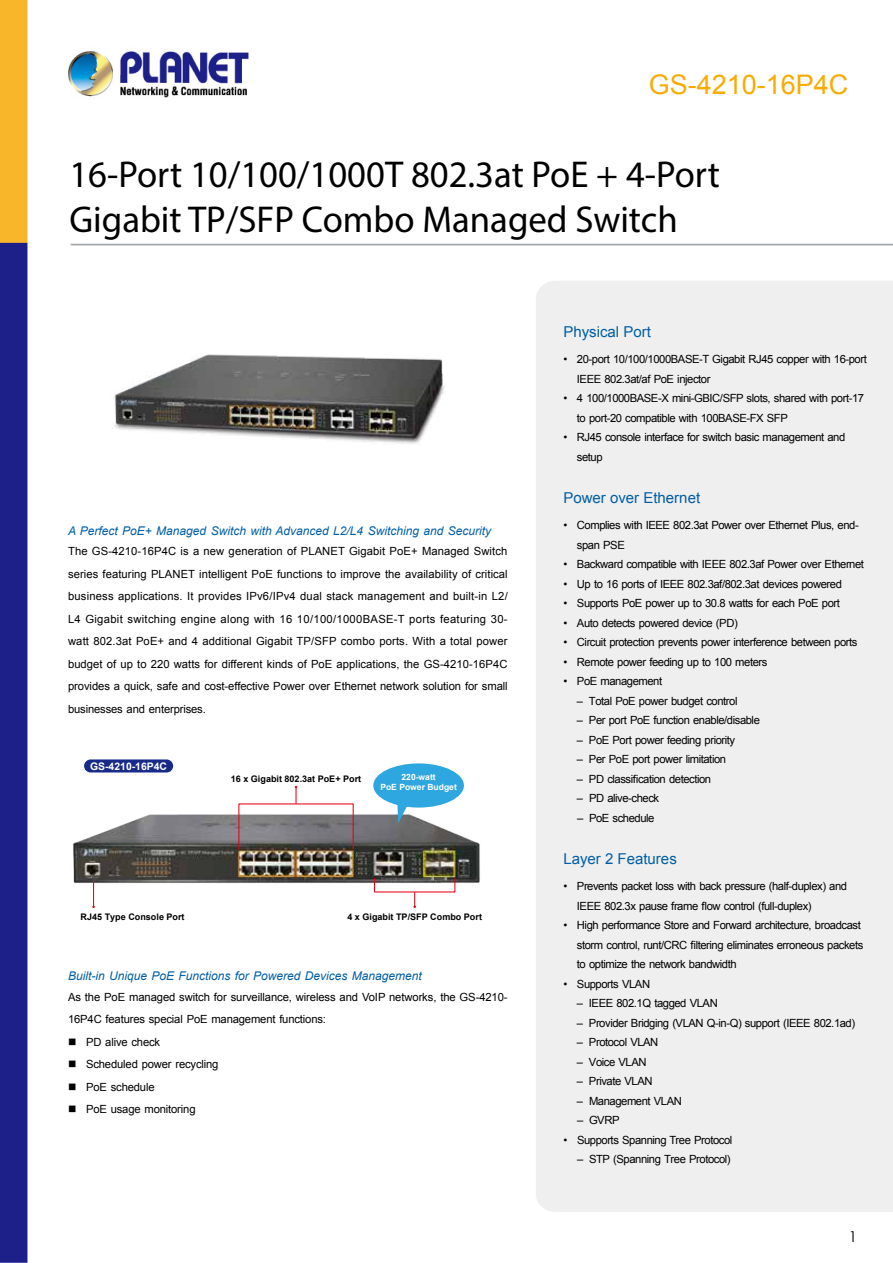
<style>
.page{position:relative;width:893px;height:1263px;background:#fff}
.page>*{position:absolute;margin:0;border:0;box-sizing:border-box;transform-origin:0 0}
.t1{font:37.5px/45px "Myriad Pro";color:#000}
.t2{font:27px "Arial";color:#f7ac00}
.t3{font:15px "Arial";color:#005ea6}
.t4{font:15px "Century Gothic";color:#000}
.t5{font:italic 12px "Arial";color:#005ea6}
.t6{font:11.25px/22.5px "Arial";letter-spacing:-.04em;color:#000}
.t7{font:11.25px "Arial";letter-spacing:-.015em;color:#000}
.t8{font:11.25px "Arial";letter-spacing:-.01em;color:#000}
.t9{font:700 10.35px "Arial";color:#fff}
.t10{font:700 9px "Arial";color:#000}
.t11{font:700 8.55px/10.1px "Arial";color:#fff;text-align:center}
</style>
<div class="page">
<img style="left:0;top:0;width:893px;height:1263px">
<div style="left:536px;top:281px;width:357px;height:931px;background:#efefef"></div>
<img style="left:67px;top:808px;width:419px;height:82px">
<div style="left:84px;top:759px;width:89px;height:13px;background:#182a88;border-radius:7px"></div>
<svg style="left:92px;top:879px;width:3px;height:29px"></svg>
<svg style="left:295px;top:786px;width:2px;height:17px"></svg>
<svg style="left:413px;top:892px;width:3px;height:16px"></svg>
<div style="left:373px;top:763px;width:91px;height:44px;background:#2ea7e0;border-radius:50%"></div>
<svg style="left:397px;top:805px;width:12px;height:18px"></svg>
<img style="left:102px;top:336px;width:356px;height:120px">
<svg style="left:69px;top:1038px;width:6px;height:7px"></svg>
<svg style="left:69px;top:1061px;width:6px;height:6px"></svg>
<svg style="left:69px;top:1083px;width:6px;height:7px"></svg>
<svg style="left:69px;top:1106px;width:6px;height:6px"></svg>
<h2 class="t2" style="left:649px;top:67px;width:201px">GS-4210-16P4C</h2>
<h1 class="t1" style="left:69px;top:151px;width:652px">16-Port 10/100/1000T 802.3at PoE + 4-Port<br>Gigabit TP/SFP Combo Managed Switch</h1>
<p class="t5" style="left:68px;top:523px;width:424px">A Perfect PoE+ Managed Switch with Advanced L2/L4 Switching and Security</p>
<p class="t6" style="left:68px;top:540px;width:441px;text-align:justify">The GS-4210-16P4C is a new generation of PLANET Gigabit PoE+ Managed Switch series featuring PLANET intelligent PoE functions to improve the availability of critical business applications. It provides IPv6/IPv4 dual stack management and built-in L2/ L4 Gigabit switching engine along with 16 10/100/1000BASE-T ports featuring 30- watt 802.3at PoE+ and 4 additional Gigabit TP/SFP combo ports. With a total power budget of up to 220 watts for different kinds of PoE applications, the GS-4210-16P4C provides a quick, safe and cost-effective Power over Ethernet network solution for small businesses and enterprises.</p>
<p class="t9" style="left:90px;top:759px;width:79px">GS-4210-16P4C</p>
<p class="t10" style="left:231px;top:773px;width:132px">16 x Gigabit 802.3at PoE+ Port</p>
<p class="t11" style="left:380px;top:772px;width:78px">220-watt<br>PoE Power Budget</p>
<p class="t10" style="left:81px;top:911px;width:105px">RJ45 Type Console Port</p>
<p class="t10" style="left:347px;top:911px;width:136px">4 x Gigabit TP/SFP Combo Port</p>
<p class="t5" style="left:68px;top:968px;width:355px">Built-in Unique PoE Functions for Powered Devices Management</p>
<p class="t8" style="left:68px;top:989px;width:441px">As the PoE managed switch for surveillance, wireless and VoIP networks, the GS-4210-</p>
<p class="t7" style="left:68px;top:1012px;width:260px">16P4C features special PoE management functions:</p>
<p class="t7" style="left:86px;top:1034px;width:76px">PD alive check</p>
<p class="t7" style="left:86px;top:1057px;width:134px">Scheduled power recycling</p>
<p class="t7" style="left:86px;top:1079px;width:70px">PoE schedule</p>
<p class="t7" style="left:86px;top:1102px;width:111px">PoE usage monitoring</p>
<h3 class="t3" style="left:563px;top:322px;width:89px">Physical Port</h3>
<p class="t6" style="left:577px;top:350px;width:291px;line-height:19.5px;text-indent:-14px">• 20-port 10/100/1000BASE-T Gigabit RJ45 copper with 16-port<br>IEEE 802.3at/af PoE injector</p>
<p class="t6" style="left:577px;top:389px;width:289px;line-height:19.5px;text-indent:-14px">• 4 100/1000BASE-X mini-GBIC/SFP slots, shared with port-17 to port-20 compatible with 100BASE-FX SFP</p>
<p class="t6" style="left:577px;top:428px;width:270px;line-height:19.5px;text-indent:-14px">• RJ45 console interface for switch basic management and setup</p>
<h3 class="t3" style="left:563px;top:488px;width:138px">Power over Ethernet</h3>
<p class="t6" style="left:577px;top:516px;width:283px;line-height:19.5px;text-indent:-14px">• Complies with IEEE 802.3at Power over Ethernet Plus, end&shy;span PSE</p>
<p class="t6" style="left:563px;top:553px;width:302px">• Backward compatible with IEEE 802.3af Power over Ethernet</p>
<p class="t6" style="left:563px;top:573px;width:280px">• Up to 16 ports of IEEE 802.3af/802.3at devices powered</p>
<p class="t6" style="left:563px;top:592px;width:278px">• Supports PoE power up to 30.8 watts for each PoE port</p>
<p class="t6" style="left:563px;top:612px;width:176px">• Auto detects powered device (PD)</p>
<p class="t6" style="left:563px;top:631px;width:295px">• Circuit protection prevents power interference between ports</p>
<p class="t6" style="left:563px;top:651px;width:206px">• Remote power feeding up to 100 meters</p>
<p class="t6" style="left:563px;top:670px;width:100px">• PoE management</p>
<p class="t6" style="left:577px;top:690px;width:162px">– Total PoE power budget control</p>
<p class="t6" style="left:577px;top:709px;width:184px">– Per port PoE function enable/disable</p>
<p class="t6" style="left:577px;top:729px;width:160px">– PoE Port power feeding priority</p>
<p class="t6" style="left:577px;top:748px;width:151px">– Per PoE port power limitation</p>
<p class="t6" style="left:577px;top:768px;width:136px">– PD classification detection</p>
<p class="t6" style="left:577px;top:787px;width:84px">– PD alive-check</p>
<p class="t6" style="left:577px;top:807px;width:79px">– PoE schedule</p>
<h3 class="t3" style="left:563px;top:849px;width:115px">Layer 2 Features</h3>
<p class="t6" style="left:577px;top:877px;width:272px;line-height:19.5px;text-indent:-14px">• Prevents packet loss with back pressure (half-duplex) and<br>IEEE 802.3x pause frame flow control (full-duplex)</p>
<p class="t6" style="left:577px;top:916px;width:288px;line-height:19.5px;text-indent:-14px">• High performance Store and Forward architecture, broadcast storm control, runt/CRC filtering eliminates erroneous packets to optimize the network bandwidth</p>
<p class="t6" style="left:563px;top:973px;width:88px">• Supports VLAN</p>
<p class="t6" style="left:577px;top:992px;width:142px">– IEEE 802.1Q tagged VLAN</p>
<p class="t6" style="left:577px;top:1012px;width:280px">– Provider Bridging (VLAN Q-in-Q) support (IEEE 802.1ad)</p>
<p class="t6" style="left:577px;top:1031px;width:83px">– Protocol VLAN</p>
<p class="t6" style="left:577px;top:1051px;width:71px">– Voice VLAN</p>
<p class="t6" style="left:577px;top:1070px;width:77px">– Private VLAN</p>
<p class="t6" style="left:577px;top:1090px;width:106px">– Management VLAN</p>
<p class="t6" style="left:577px;top:1109px;width:44px">– GVRP</p>
<p class="t6" style="left:563px;top:1129px;width:170px">• Supports Spanning Tree Protocol</p>
<p class="t6" style="left:577px;top:1148px;width:155px">– STP (Spanning Tree Protocol)</p>
<h3 class="t4" style="left:849px;top:1225px;width:10px">1</h3>
</div>
